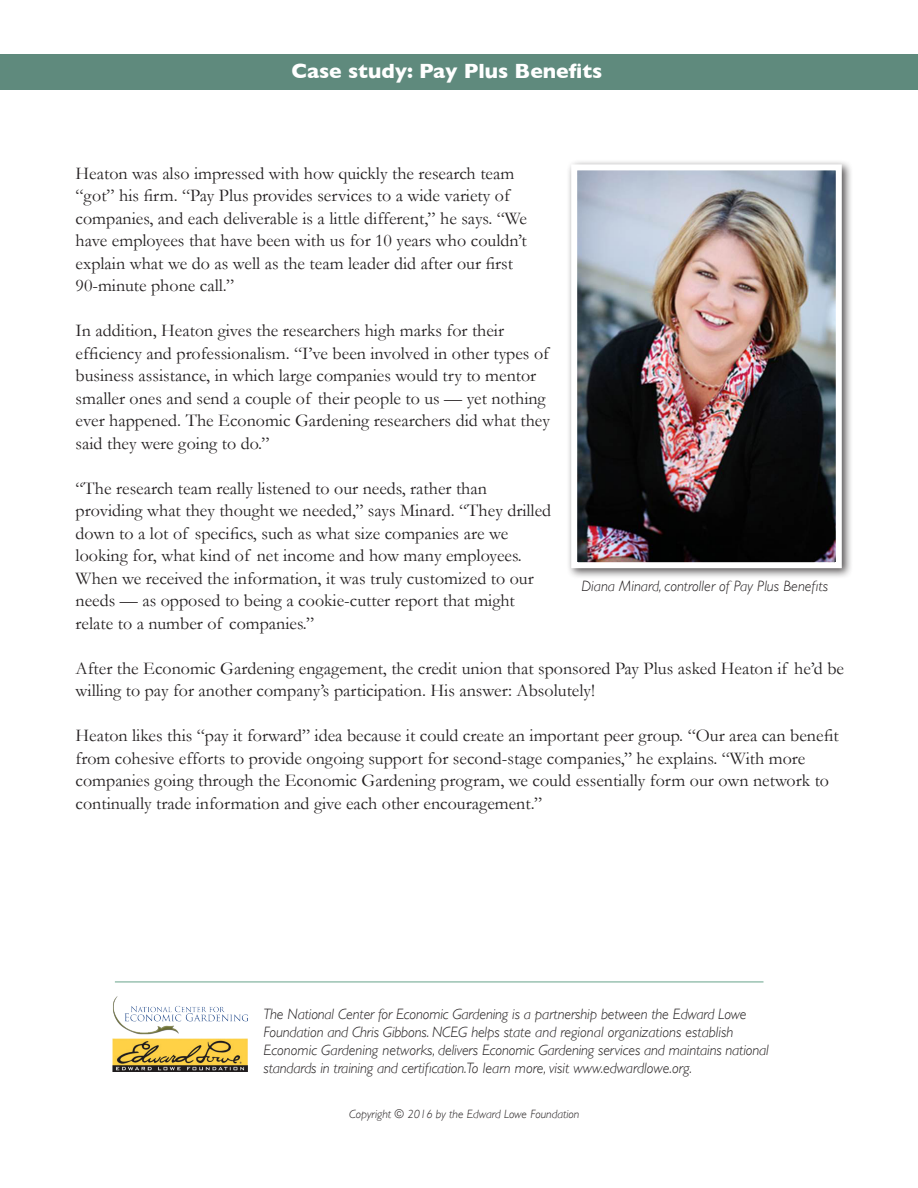
<style>
.page{position:relative;width:918px;height:1188px;background:#fff}
.page>*{position:absolute;margin:0;border:0;box-sizing:border-box;transform-origin:0 0}
.t1{font:700 21px "Gill Sans";color:#fff}
.t2{font:18px/22.5px "Garamond";color:#231f20}
.t3{font:italic 300 15px/18px "Gill Sans";letter-spacing:-.01em;color:#231f20}
.t4{font:italic 300 12px "Gill Sans";color:#231f20}
</style>
<div class="page">
<div style="left:0;top:54px;width:918px;height:36px;background:#5f8a7d"></div>
<img style="left:113px;top:1039px;width:135px;height:33px">
<img style="left:113px;top:996px;width:135px;height:38px">
<hr style="left:115px;top:982px;width:649px;height:1px;background:#68a48a">
<div style="left:566px;top:159px;width:287px;height:420px;background:#231f20;opacity:.75"></div>
<img style="left:578px;top:171px;width:257px;height:390px">
<div style="left:571px;top:164px;width:271px;height:404px;border:6px solid #fff"></div>
<p class="t1" style="left:292px;top:55px;width:312px">Case study: Pay Plus Benefits</p>
<p class="t2" style="left:76px;top:162px;width:453px">Heaton was also impressed with how quickly the research team “got” his firm. “Pay Plus provides services to a wide variety of companies, and each deliverable is a little different,” he says. “We have employees that have been with us for 10 years who couldn’t explain what we do as well as the team leader did after our first 90-minute phone call.”</p>
<p class="t2" style="left:76px;top:319px;width:476px">In addition, Heaton gives the researchers high marks for their efficiency and professionalism. “I’ve been involved in other types of business assistance, in which large companies would try to mentor smaller ones and send a couple of their people to us — yet nothing ever happened. The Economic Gardening researchers did what they said they were going to do.”</p>
<p class="t2" style="left:76px;top:477px;width:477px">“The research team really listened to our needs, rather than providing what they thought we needed,” says Minard. “They drilled down to a lot of specifics, such as what size companies are we looking for, what kind of net income and how many employees.<br>When we received the information, it was truly customized to our needs — as opposed to being a cookie-cutter report that might relate to a number of companies.”</p>
<p class="t2" style="left:76px;top:657px;width:770px">After the Economic Gardening engagement, the credit union that sponsored Pay Plus asked Heaton if he’d be willing to pay for another company’s participation. His answer: Absolutely!</p>
<p class="t2" style="left:76px;top:724px;width:765px">Heaton likes this “pay it forward” idea because it could create an important peer group. “Our area can benefit from cohesive efforts to provide ongoing support for second-stage companies,” he explains. “With more companies going through the Economic Gardening program, we could essentially form our own network to continually trade information and give each other encouragement.”</p>
<p class="t3" style="left:581px;top:577px;width:248px">Diana Minard, controller of Pay Plus Benefits</p>
<p class="t3" style="left:264px;top:1005px;width:507px">The National Center for Economic Gardening is a partnership between the Edward Lowe Foundation and Chris Gibbons. NCEG helps state and regional organizations establish Economic Gardening networks, delivers Economic Gardening services and maintains national standards in training and certification.To learn more, visit www.edwardlowe.org.</p>
<p class="t4" style="left:349px;top:1107px;width:232px">Copyright © 2016 by the Edward Lowe Foundation</p>
</div>
